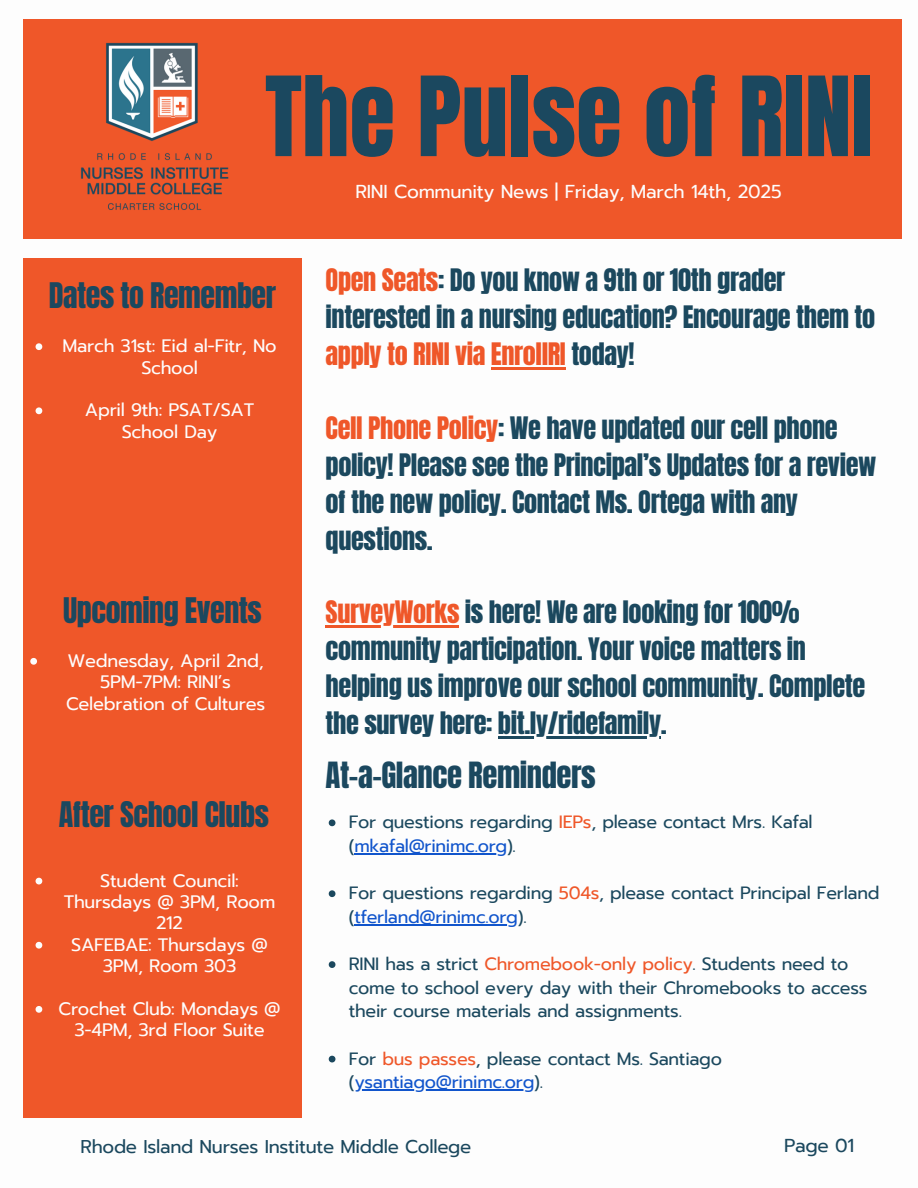
<style>
.page{position:relative;width:918px;height:1188px;background:#fff}
.page>*{position:absolute;margin:0;border:0;box-sizing:border-box;transform-origin:0 0}
.t1{font:93.9px "Anton";color:#1b485f}
.t2{font:30.75px "Anton";letter-spacing:-.015em;color:#1b485f}
.t3{font:30px "Anton";letter-spacing:-.015em;color:#1b485f}
.t4{font:26.4px/36.9px "Anton";letter-spacing:-.015em;color:#1b485e}
.t5{font:18.75px "Prompt";letter-spacing:-.015em;color:#fdfdfd}
.t6{font:18.75px "Prompt";letter-spacing:-.015em;color:#1b485e}
.t7{font:18.45px "Prompt";letter-spacing:-.015em;color:#1b485e}
.t8{font:18px/21.3px "Prompt";letter-spacing:-.015em;color:#fdfdfd;text-align:center}
.t9{font:17.7px/23.7px "Prompt";letter-spacing:-.015em;color:#1b485e}
.s1{color:#ef5729}
.s2{color:#15c}
</style>
<div class="page">
<div style="left:23px;top:258px;width:279px;height:860px;background:#ef5729"></div>
<div style="left:23px;top:19px;width:879px;height:219px;background:#ef5729"></div>
<img style="left:80px;top:42px;width:149px;height:168px">
<svg style="left:329px;top:819px;width:6px;height:7px"></svg>
<hr style="left:354px;top:853px;width:153px;height:1px;background:#15c">
<svg style="left:329px;top:890px;width:6px;height:7px"></svg>
<hr style="left:354px;top:924px;width:164px;height:1px;background:#15c">
<svg style="left:329px;top:961px;width:6px;height:7px"></svg>
<svg style="left:329px;top:1056px;width:6px;height:6px"></svg>
<hr style="left:354px;top:1089px;width:180px;height:2px;background:#15c">
<svg style="left:36px;top:343px;width:6px;height:7px"></svg>
<svg style="left:36px;top:407px;width:6px;height:7px"></svg>
<svg style="left:36px;top:878px;width:6px;height:6px"></svg>
<svg style="left:36px;top:942px;width:6px;height:7px"></svg>
<svg style="left:36px;top:1006px;width:6px;height:7px"></svg>
<svg style="left:30px;top:658px;width:7px;height:7px"></svg>
<hr style="left:491px;top:367px;width:75px;height:2px;background:#ef5729">
<hr style="left:326px;top:625px;width:133px;height:3px;background:#ef5729">
<hr style="left:498px;top:736px;width:163px;height:2px;background:#1b485e">
<p class="t1" style="left:265px;top:49px;width:609px">The Pulse of RINI</p>
<p class="t5" style="left:356px;top:178px;width:428px">RINI Community News | Friday, March 14th, 2025</p>
<h1 class="t3" style="left:49px;top:274px;width:229px">Dates to Remember</h1>
<h2 class="t8" style="left:63px;top:336px;width:216px">March 31st: Eid al-Fitr, No<br>School</h2>
<h2 class="t8" style="left:85px;top:400px;width:171px">April 9th: PSAT/SAT<br>School Day</h2>
<p class="t3" style="left:63px;top:589px;width:200px">Upcoming Events</p>
<p class="t8" style="left:66px;top:650px;width:201px">Wednesday, April 2nd,<br>5PM-7PM: RINI’s<br>Celebration of Cultures</p>
<p class="t3" style="left:59px;top:793px;width:212px">After School Clubs</p>
<p class="t8" style="left:64px;top:870px;width:213px">Student Council:<br>Thursdays @ 3PM, Room<br>212</p>
<p class="t8" style="left:71px;top:934px;width:198px">SAFEBAE: Thursdays @<br>3PM, Room 303</p>
<h2 class="t8" style="left:59px;top:998px;width:224px">Crochet Club: Mondays @<br>3-4PM, 3rd Floor Suite</h2>
<p class="t4" style="left:326px;top:262px;width:551px"><span class="s1">Open Seats</span>: Do you know a 9th or 10th grader interested in a nursing education? Encourage them to <span class="s1">apply to RINI via EnrollRI</span> today!</p>
<p class="t4" style="left:326px;top:410px;width:552px"><span class="s1">Cell Phone Policy</span>: We have updated our cell phone policy! Please see the Principal’s Updates for a review of the new policy. Contact Ms. Ortega with any questions.</p>
<p class="t4" style="left:326px;top:594px;width:541px"><span class="s1">SurveyWorks</span> is here! We are looking for 100% community participation. Your voice matters in helping us improve our school community. Complete the survey here: bit.ly/ridefamily.</p>
<h3 class="t2" style="left:326px;top:753px;width:272px">At-a-Glance Reminders</h3>
<h3 class="t9" style="left:349px;top:811px;width:465px">For questions regarding <span class="s1">IEPs</span>, please contact Mrs. Kafal (<span class="s2">mkafal@rinimc.org</span>).</h3>
<p class="t9" style="left:349px;top:882px;width:532px">For questions regarding <span class="s1">504s</span>, please contact Principal Ferland (<span class="s2">tferland@rinimc.org</span>).</p>
<h2 class="t9" style="left:349px;top:952px;width:520px">RINI has a strict <span class="s1">Chromebook-only policy</span>. Students need to come to school every day with their Chromebooks to access</h2>
<p class="t9" style="left:349px;top:1000px;width:335px">their course materials and assignments.</p>
<p class="t9" style="left:349px;top:1047px;width:375px">For <span class="s1">bus passes</span>, please contact Ms. Santiago (<span class="s2">ysantiago@rinimc.org</span>).</p>
<p class="t7" style="left:81px;top:1133px;width:392px">Rhode Island Nurses Institute Middle College</p>
<h3 class="t6" style="left:784px;top:1132px;width:72px">Page 01</h3>
</div>
